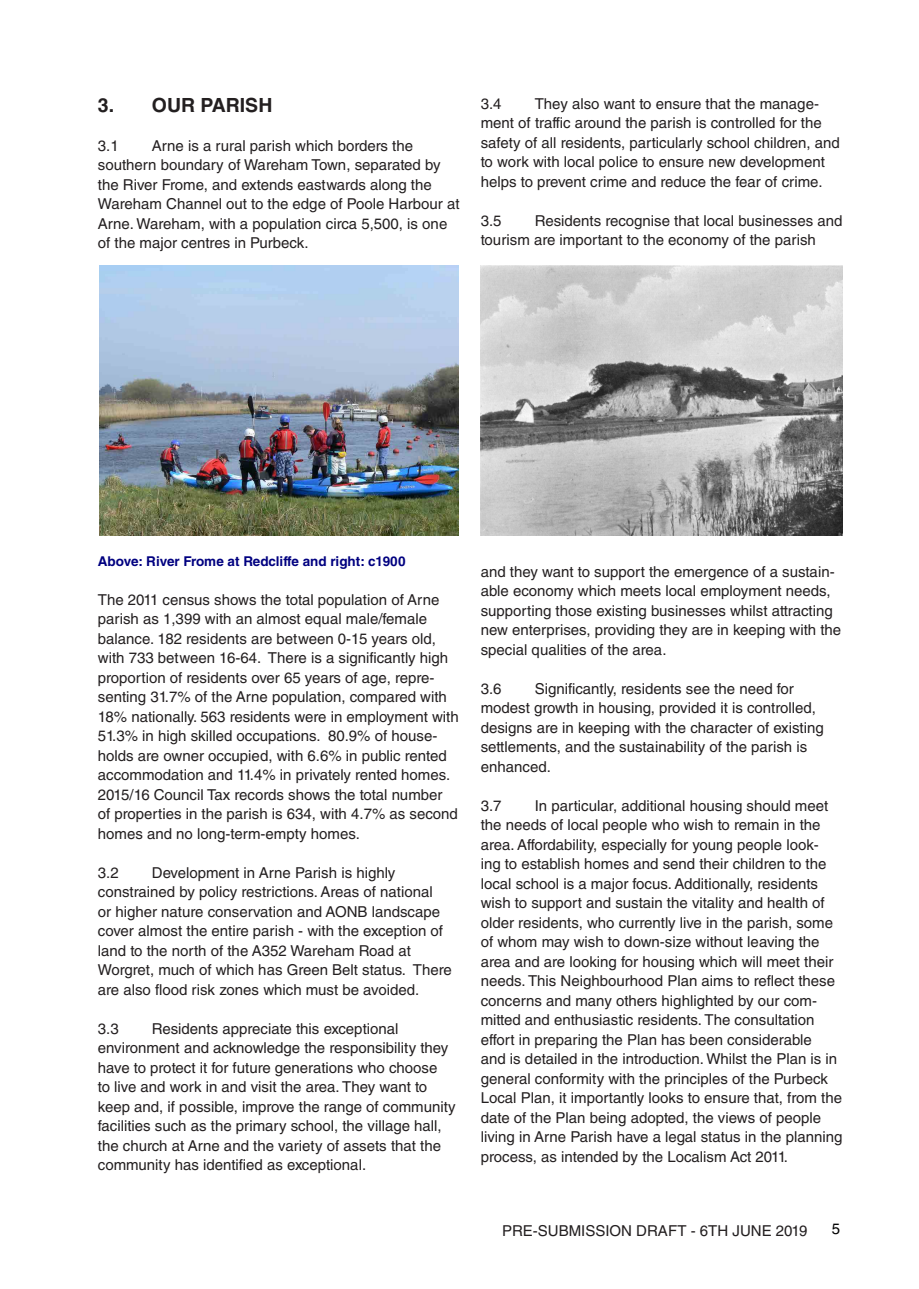
<style>
.page{position:relative;width:919px;height:1289px;background:#fff}
.page>*{position:absolute;margin:0;border:0;box-sizing:border-box;transform-origin:0 0}
.t1{font:700 19.5px "Helvetica LT Std";color:#231f20}
.t2{font:15px/19.5px "Helvetica LT Std";color:#231f20}
.t3{font:15px "Helvetica LT Std";color:#000}
.t4{font:700 13.5px "Helvetica LT Std";color:#000080}
</style>
<div class="page">
<img style="left:99px;top:266px;width:359px;height:269px">
<img style="left:480px;top:266px;width:362px;height:269px">
<h1 class="t1" style="left:98px;top:93px;width:176px">3. OUR PARISH</h1>
<p class="t2" style="left:98px;top:136px;width:22px">3.1</p>
<p class="t2" style="left:98px;top:136px;width:363px;text-indent:54px">Arne is a rural parish which borders the southern boundary of Wareham Town, separated by the River Frome, and extends eastwards along the Wareham Channel out to the edge of Poole Harbour at Arne. Wareham, with a population circa 5,500, is one of the major centres in Purbeck.</p>
<p class="t2" style="left:480px;top:94px;width:360px;text-indent:54px">They also want to ensure that the manage&shy;ment of traffic around the parish is controlled for the safety of all residents, particularly school children, and to work with local police to ensure new development helps to prevent crime and reduce the fear of crime.</p>
<p class="t2" style="left:480px;top:211px;width:22px">3.5</p>
<p class="t2" style="left:480px;top:94px;width:22px">3.4</p>
<p class="t2" style="left:480px;top:211px;width:363px;text-indent:54px">Residents recognise that local businesses and tourism are important to the economy of the parish</p>
<p class="t4" style="left:98px;top:552px;width:309px">Above: River Frome at Redcliffe and right: c1900</p>
<p class="t2" style="left:98px;top:589px;width:362px">The 2011 census shows the total population of Arne parish as 1,399 with an almost equal male/female balance. 182 residents are between 0-15 years old, with 733 between 16-64. There is a significantly high proportion of residents over 65 years of age, repre&shy;senting 31.7% of the Arne population, compared with 18% nationally. 563 residents were in employment with 51.3% in high skilled occupations. 80.9% of house&shy;holds are owner occupied, with 6.6% in public rented accommodation and 11.4% in privately rented homes.<br>2015/16 Council Tax records shows the total number of properties in the parish is 634, with 4.7% as second homes and no long-term-empty homes.</p>
<p class="t2" style="left:98px;top:862px;width:22px">3.2</p>
<p class="t2" style="left:98px;top:862px;width:355px;text-indent:54px">Development in Arne Parish is highly constrained by policy restrictions. Areas of national<br>or higher nature conservation and AONB landscape cover almost the entire parish - with the exception of land to the north of the A352 Wareham Road at Worgret, much of which has Green Belt status. There are also flood risk zones which must be avoided.</p>
<p class="t2" style="left:98px;top:1018px;width:22px">3.3</p>
<p class="t2" style="left:98px;top:1018px;width:359px;text-indent:54px">Residents appreciate this exceptional environment and acknowledge the responsibility they have to protect it for future generations who choose<br>to live and work in and visit the area. They want to keep and, if possible, improve the range of community facilities such as the primary school, the village hall, the church at Arne and the variety of assets that the community has identified as exceptional.</p>
<p class="t2" style="left:480px;top:561px;width:362px">and they want to support the emergence of a sustain&shy;able economy which meets local employment needs, supporting those existing businesses whilst attracting new enterprises, providing they are in keeping with the special qualities of the area.</p>
<p class="t2" style="left:480px;top:678px;width:22px">3.6</p>
<p class="t2" style="left:480px;top:678px;width:344px;text-indent:54px">Significantly, residents see the need for modest growth in housing, provided it is controlled, designs are in keeping with the character of existing settlements, and the sustainability of the parish is enhanced.</p>
<p class="t2" style="left:480px;top:795px;width:22px">3.7</p>
<p class="t2" style="left:480px;top:795px;width:363px;text-indent:54px">In particular, additional housing should meet the needs of local people who wish to remain in the area. Affordability, especially for young people look&shy;ing to establish homes and send their children to the local school is a major focus. Additionally, residents wish to support and sustain the vitality and health of older residents, who currently live in the parish, some of whom may wish to down-size without leaving the area and are looking for housing which will meet their needs. This Neighbourhood Plan aims to reflect these concerns and many others highlighted by our com&shy;mitted and enthusiastic residents. The consultation effort in preparing the Plan has been considerable<br>and is detailed in the introduction. Whilst the Plan is in general conformity with the principles of the Purbeck Local Plan, it importantly looks to ensure that, from the date of the Plan being adopted, the views of people living in Arne Parish have a legal status in the planning process, as intended by the Localism Act 2011.</p>
<p class="t2" style="left:502px;top:1220px;width:307px">PRE-SUBMISSION DRAFT - 6TH JUNE 2019</p>
<p class="t3" style="left:831px;top:1219px;width:10px">5</p>
</div>
